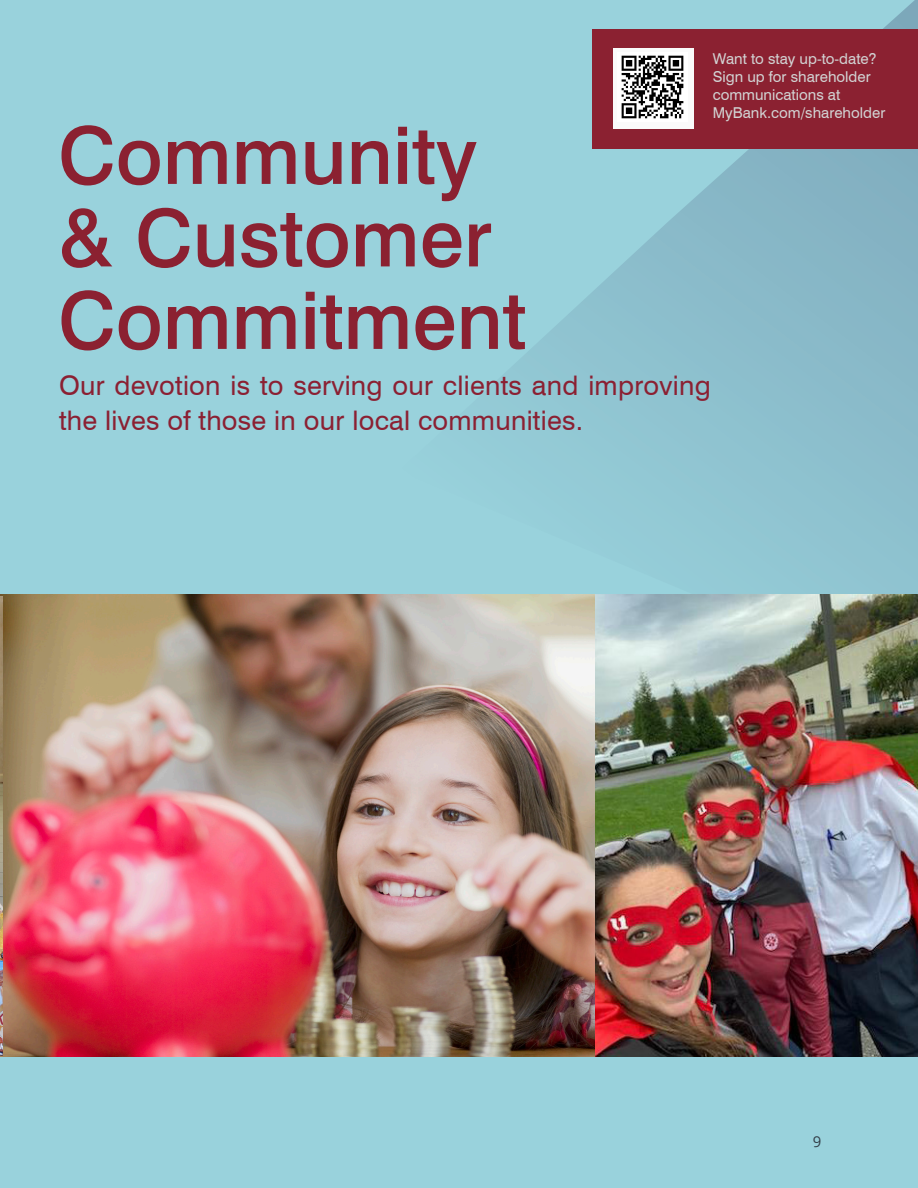
<style>
.page{position:relative;width:918px;height:1188px;background:#99d2dc}
.page>*{position:absolute;margin:0;border:0;box-sizing:border-box;transform-origin:0 0}
.t1{font:500 79.5px "Swiss 721 BT";color:#8b2131}
.t2{font:27px/34.5px "Swiss 721 BT";letter-spacing:.01em;color:#8b2032}
.t3{font:15px/18px "Swiss 721 BT";color:#d2d3d3}
.t4{font:15px "Open Sans";color:#323d47}
</style>
<div class="page">
<svg style="left:511px;top:0;width:407px;height:595px"></svg>
<img style="left:0;top:594px;width:599px;height:462px">
<div style="left:593px;top:29px;width:325px;height:119px;background:#8b2131"></div>
<div style="left:613px;top:48px;width:81px;height:81px;background:#fafafa"></div>
<img style="left:621px;top:55px;width:63px;height:64px">
<img style="left:0;top:597px;width:3px;height:459px">
<img style="left:595px;top:595px;width:323px;height:461px">
<p class="t1" style="left:58px;top:107px;width:421px">Community</p>
<p class="t1" style="left:58px;top:190px;width:436px">&amp; Customer</p>
<p class="t1" style="left:58px;top:272px;width:470px">Commitment</p>
<p class="t3" style="left:713px;top:50px;width:165px">Want to stay up-to-date?<br>Sign up for shareholder communications at</p>
<p class="t3" style="left:713px;top:104px;width:174px">MyBank.com/shareholder</p>
<p class="t2" style="left:59px;top:368px;width:653px">Our devotion is to serving our clients and improving the lives of those in our local communities.</p>
<p class="t4" style="left:813px;top:1131px;width:10px">9</p>
</div>
